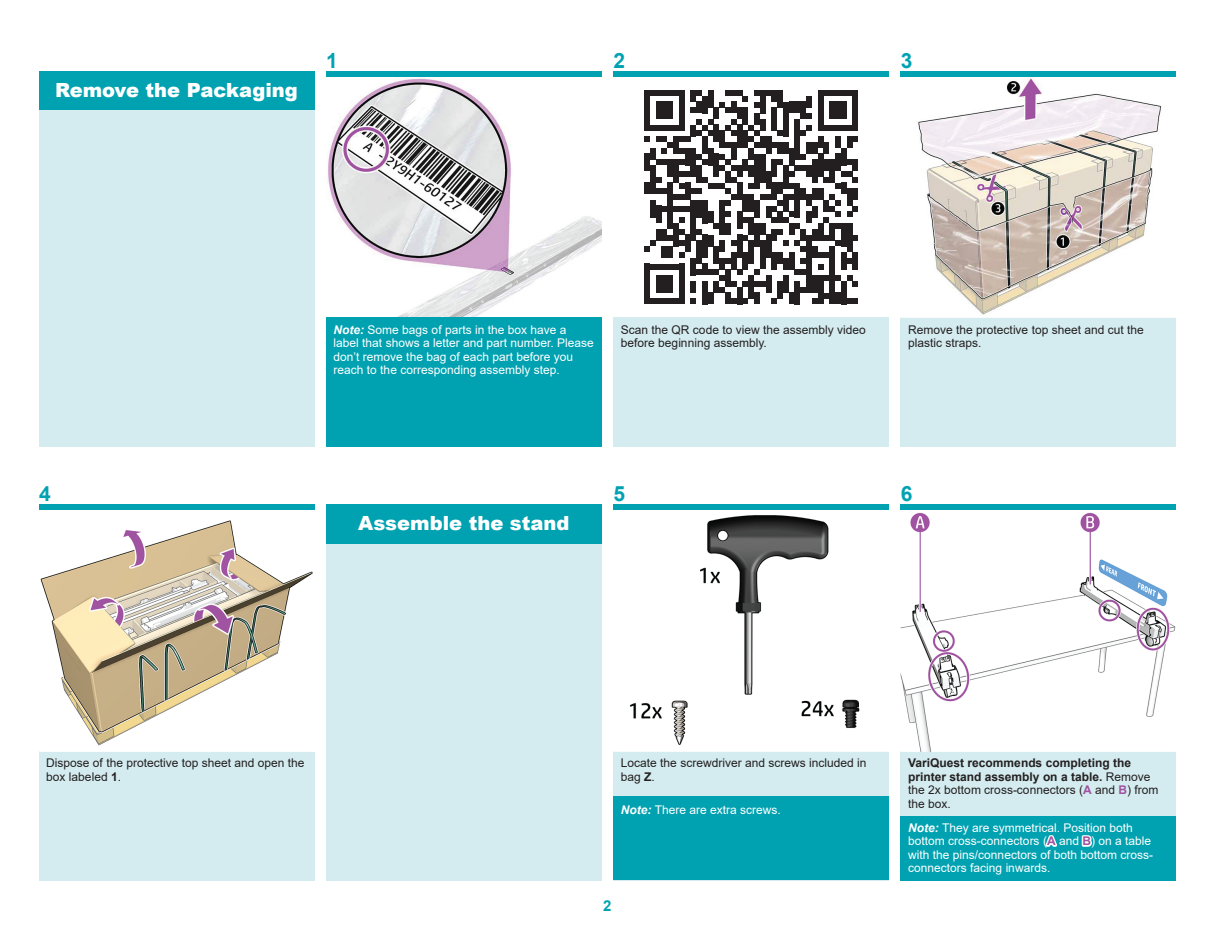
<style>
.page{position:relative;width:1215px;height:945px;background:#fff}
.page>*{position:absolute;margin:0;border:0;box-sizing:border-box;transform-origin:0 0}
.Step_Number{font:700 21px "Arial";color:#00a2b1}
.Q36_Headers{font:900 19.5px "Arial";color:#fff}
.Subheader{font:700 15px "Arial";color:#00a2b1}
.First_Page_Fine{font:12px/13.5px "Arial";color:#fff}
.First_Page_Fine-2{font:12px/13.5px "Arial";color:#231f20}
.First_Page_Fine-3{font:700 12px/13.5px "Arial";color:#231f20}
.s1{font-weight:700;font-style:italic}
.s2{font-weight:700}
.s3{font-weight:400}
.s4{color:#a053a0}
</style>
<div class="page">
<svg style="left:644px;top:90px;width:214px;height:214px"></svg>
<div style="left:39px;top:751px;width:275px;height:129px;background:#d4ecf0"></div>
<div style="left:614px;top:318px;width:275px;height:129px;background:#d4ecf0"></div>
<div style="left:614px;top:751px;width:275px;height:129px;background:#d4ecf0"></div>
<div style="left:901px;top:318px;width:275px;height:129px;background:#d4ecf0"></div>
<div style="left:901px;top:751px;width:275px;height:129px;background:#d4ecf0"></div>
<img style="left:901px;top:512px;width:275px;height:239px">
<img style="left:630px;top:515px;width:230px;height:230px">
<img style="left:40px;top:520px;width:273px;height:226px">
<img style="left:918px;top:77px;width:243px;height:238px">
<img style="left:326px;top:78px;width:275px;height:240px">
<div style="left:614px;top:796px;width:275px;height:84px;background:#00a2b1"></div>
<div style="left:901px;top:816px;width:275px;height:64px;background:#00a2b1"></div>
<div style="left:39px;top:71px;width:275px;height:40px;background:#00a2b1"></div>
<div style="left:39px;top:111px;width:275px;height:336px;background:#d4ecf0"></div>
<div style="left:326px;top:504px;width:275px;height:40px;background:#00a2b1"></div>
<div style="left:326px;top:544px;width:275px;height:336px;background:#d4ecf0"></div>
<div style="left:39px;top:504px;width:275px;height:6px;background:#00a2b1"></div>
<div style="left:326px;top:71px;width:275px;height:6px;background:#00a2b1"></div>
<div style="left:326px;top:318px;width:275px;height:129px;background:#00a2b1"></div>
<div style="left:614px;top:71px;width:275px;height:6px;background:#00a2b1"></div>
<div style="left:614px;top:504px;width:275px;height:6px;background:#00a2b1"></div>
<div style="left:901px;top:71px;width:275px;height:6px;background:#00a2b1"></div>
<div style="left:901px;top:504px;width:275px;height:6px;background:#00a2b1"></div>
<p class="Q36_Headers" style="left:55px;top:76px;width:244px">Remove the Packaging</p>
<p class="Step_Number" style="left:326px;top:46px;width:13px">1</p>
<p class="Step_Number" style="left:614px;top:46px;width:13px">2</p>
<p class="Step_Number" style="left:901px;top:46px;width:13px">3</p>
<p class="Step_Number" style="left:39px;top:479px;width:13px">4</p>
<p class="First_Page_Fine" style="left:334px;top:323px;width:262px"><span class="s1">Note:</span> Some bags of parts in the box have a label that shows a letter and part number. Please don’t remove the bag of each part before you reach to the corresponding assembly step.</p>
<p class="First_Page_Fine-2" style="left:621px;top:323px;width:246px">Scan the QR code to view the assembly video before beginning assembly.</p>
<p class="First_Page_Fine-2" style="left:908px;top:323px;width:237px">Remove the protective top sheet and cut the plastic straps.</p>
<p class="Q36_Headers" style="left:358px;top:509px;width:213px">Assemble the stand</p>
<p class="Step_Number" style="left:614px;top:479px;width:13px">5</p>
<p class="Step_Number" style="left:901px;top:479px;width:13px">6</p>
<p class="First_Page_Fine-2" style="left:46px;top:756px;width:260px">Dispose of the protective top sheet and open the box labeled <span class="s2">1</span>.</p>
<p class="First_Page_Fine-2" style="left:621px;top:756px;width:247px">Locate the screwdriver and screws included in bag <span class="s2">Z</span>.</p>
<p class="First_Page_Fine" style="left:621px;top:803px;width:161px"><span class="s1">Note:</span> There are extra screws.</p>
<p class="Subheader" style="left:603px;top:896px;width:10px">2</p>
<p class="First_Page_Fine-3" style="left:908px;top:756px;width:252px">VariQuest recommends completing the printer stand assembly on a table. <span class="s3">Remove the 2x bottom cross-connectors (</span><span class="s4">A</span> <span class="s3">and</span> <span class="s4">B</span><span class="s3">) from the box.</span></p>
<p class="First_Page_Fine" style="left:908px;top:821px;width:246px"><span class="s1">Note:</span> They are symmetrical. Position both bottom cross-connectors (<span class="s2">A</span> and <span class="s2">B</span>) on a table with the pins/connectors of both bottom cross&shy;connectors facing inwards.</p>
</div>
